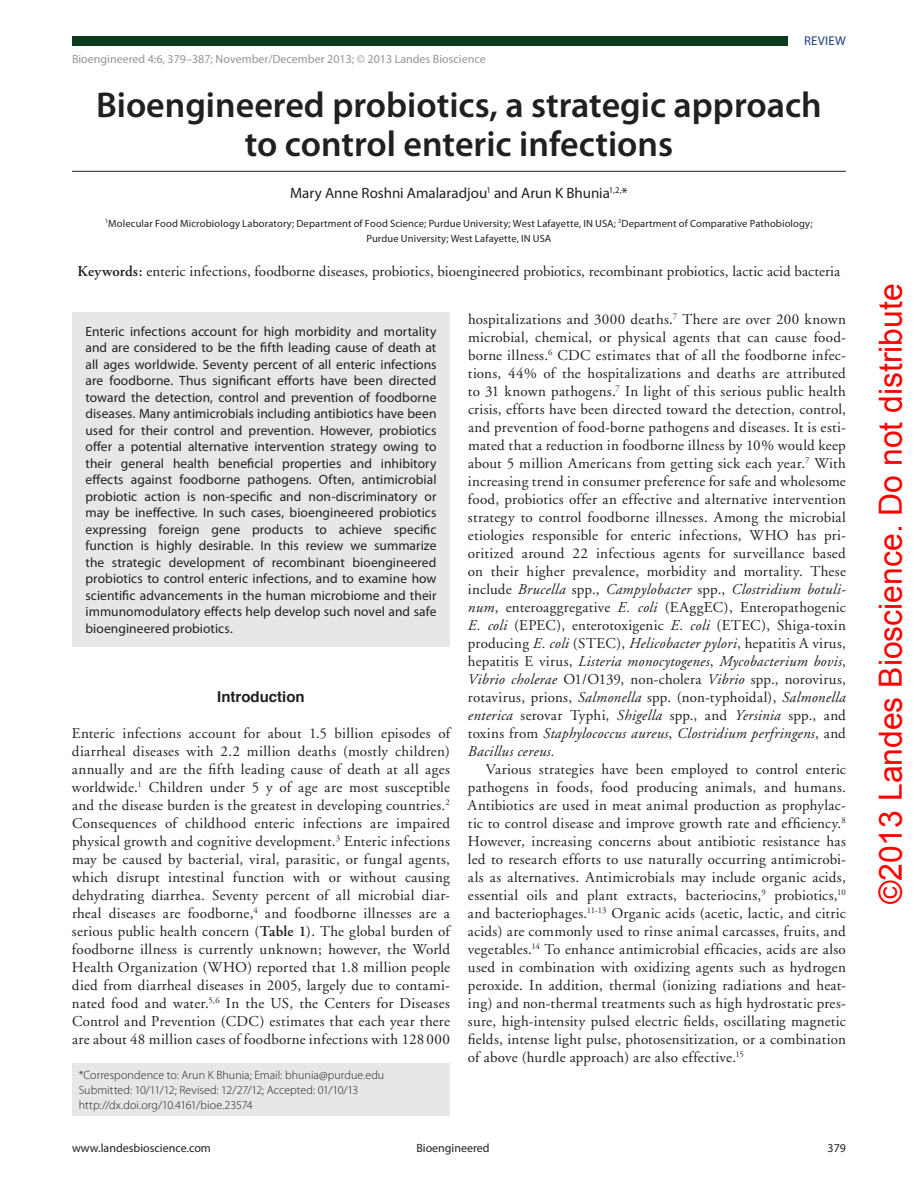
<style>
.page{position:relative;width:918px;height:1188px;background:#fff}
.page>*{position:absolute;margin:0;border:0;box-sizing:border-box;transform-origin:0 0}
.t1{font:600 36px/39px "Myriad Pro";color:#231f20;text-align:center}
.t2{font:31.95px "Arial";color:#f00}
.t3{font:15px/18px "Adobe Garamond";letter-spacing:.01em;color:#231f20;text-align:justify}
.t4{font:15px "Myriad Pro";color:#231f20}
.t5{font:700 15px "Helvetica";color:#231f20}
.t6{font:13.5px/16.5px "Myriad Pro";letter-spacing:.005em;color:#231f20;text-align:justify}
.t7{font:12.75px "Myriad Pro";letter-spacing:.02em;color:#193f7c}
.t8{font:300 12px/15px "Myriad Pro";color:#231f20}
.t9{font:12px "Myriad Pro";color:#939598}
.t10{font:12px "Myriad Pro";color:#231f20}
.t11{font:10.5px/15px "Myriad Pro";letter-spacing:.015em;color:#231f20;text-align:center}
.s1{font-weight:600}
.s2{font-style:italic}
</style>
<div class="page">
<div style="left:72px;top:36px;width:715px;height:10px;background:#0b3b1c"></div>
<div style="left:72px;top:1063px;width:378px;height:53px;background:#e6e7e9"></div>
<div style="left:72px;top:312px;width:378px;height:334px;background:#e6e7e9"></div>
<hr style="left:72px;top:171px;width:774px;height:1px;background:#231f20">
<p class="t9" style="left:72px;top:52px;width:415px">Bioengineered 4:6, 379–387; November/December 2013; © 2013 Landes Bioscience</p>
<p class="t7" style="left:804px;top:32px;width:43px">REVIEW</p>
<h1 class="t1" style="left:96px;top:85px;width:727px">Bioengineered probiotics, a strategic approach to control enteric infections</h1>
<p class="t4" style="left:290px;top:184px;width:339px">Mary Anne Roshni Amalaradjou<sup>1</sup> and Arun K Bhunia<sup>1,2,</sup>*</p>
<p class="t11" style="left:105px;top:216px;width:709px"><sup>1</sup>Molecular Food Microbiology Laboratory; Department of Food Science; Purdue University; West Lafayette, IN USA; <sup>2</sup>Department of Comparative Pathobiology;<br>Purdue University; West Lafayette, IN USA</p>
<p class="t3" style="left:78px;top:263px;width:764px"><span class="s1">Keywords:</span> enteric infections, foodborne diseases, probiotics, bioengineered probiotics, recombinant probiotics, lactic acid bacteria</p>
<p class="t3" style="left:468px;top:311px;width:380px">hospitalizations and 3000 deaths.<sup>7</sup> There are over 200 known microbial, chemical, or physical agents that can cause food&shy;borne illness.<sup>6</sup> CDC estimates that of all the foodborne infec&shy;tions, 44% of the hospitalizations and deaths are attributed to 31 known pathogens.<sup>7</sup> In light of this serious public health crisis, efforts have been directed toward the detection, control, and prevention of food-borne pathogens and diseases. It is esti&shy;mated that a reduction in foodborne illness by 10% would keep about 5 million Americans from getting sick each year.<sup>7</sup> With increasing trend in consumer preference for safe and wholesome food, probiotics offer an effective and alternative intervention strategy to control foodborne illnesses. Among the microbial etiologies responsible for enteric infections, WHO has pri&shy;oritized around 22 infectious agents for surveillance based on their higher prevalence, morbidity and mortality. These include <span class="s2">Brucella</span> spp., <span class="s2">Campylobacter</span> spp., <span class="s2">Clostridium botuli&shy;num</span>, enteroaggregative <span class="s2">E. coli</span> (EAggEC), Enteropathogenic <span class="s2">E. coli</span> (EPEC), enterotoxigenic <span class="s2">E. coli</span> (ETEC), Shiga-toxin producing <span class="s2">E. coli</span> (STEC), <span class="s2">Helicobacter pylori</span>, hepatitis A virus, hepatitis E virus, <span class="s2">Listeria monocytogenes</span>, <span class="s2">Mycobacterium bovis</span>, <span class="s2">Vibrio cholerae</span> O1/O139, non-cholera <span class="s2">Vibrio</span> spp., norovirus, rotavirus, prions, <span class="s2">Salmonella</span> spp. (non-typhoidal), <span class="s2">Salmonella enterica</span> serovar Typhi, <span class="s2">Shigella</span> spp., and <span class="s2">Yersinia</span> spp., and toxins from <span class="s2">Staphylococcus aureus</span>, <span class="s2">Clostridium perfringens</span>, and <span class="s2">Bacillus cereus.</span></p>
<p class="t3" style="left:468px;top:761px;width:379px;text-indent:18px">Various strategies have been employed to control enteric pathogens in foods, food producing animals, and humans.<br>Antibiotics are used in meat animal production as prophylac&shy;tic to control disease and improve growth rate and efficiency.<sup>8<br></sup>However, increasing concerns about antibiotic resistance has led to research efforts to use naturally occurring antimicrobi&shy;als as alternatives. Antimicrobials may include organic acids, essential oils and plant extracts, bacteriocins,<sup>9</sup> probiotics,<sup>10 </sup>and bacteriophages.<sup>11-13</sup> Organic acids (acetic, lactic, and citric acids) are commonly used to rinse animal carcasses, fruits, and vegetables.<sup>14</sup> To enhance antimicrobial efficacies, acids are also used in combination with oxidizing agents such as hydrogen peroxide. In addition, thermal (ionizing radiations and heat&shy;ing) and non-thermal treatments such as high hydrostatic pres&shy;sure, high-intensity pulsed electric fields, oscillating magnetic fields, intense light pulse, photosensitization, or a combination of above (hurdle approach) are also effective.<sup>15</sup></p>
<p class="t6" style="left:86px;top:323px;width:353px">Enteric infections account for high morbidity and mortality and are considered to be the fifth leading cause of death at all ages worldwide. Seventy percent of all enteric infections are foodborne. Thus significant efforts have been directed toward the detection, control and prevention of foodborne diseases. Many antimicrobials including antibiotics have been used for their control and prevention. However, probiotics offer a potential alternative intervention strategy owing to their general health beneficial properties and inhibitory effects against foodborne pathogens. Often, antimicrobial probiotic action is non-specific and non-discriminatory or may be ineffective. In such cases, bioengineered probiotics expressing foreign gene products to achieve specific function is highly desirable. In this review we summarize the strategic development of recombinant bioengineered probiotics to control enteric infections, and to examine how scientific advancements in the human microbiome and their immunomodulatory effects help develop such novel and safe bioengineered probiotics.</p>
<p class="t5" style="left:217px;top:685px;width:89px">Introduction</p>
<p class="t3" style="left:72px;top:725px;width:380px">Enteric infections account for about 1.5 billion episodes of diarrheal diseases with 2.2 million deaths (mostly children) annually and are the fifth leading cause of death at all ages worldwide.<sup>1</sup> Children under 5 y of age are most susceptible and the disease burden is the greatest in developing countries.<sup>2<br></sup>Consequences of childhood enteric infections are impaired physical growth and cognitive development.<sup>3</sup> Enteric infections may be caused by bacterial, viral, parasitic, or fungal agents, which disrupt intestinal function with or without causing dehydrating diarrhea. Seventy percent of all microbial diar&shy;rheal diseases are foodborne,<sup>4</sup> and foodborne illnesses are a serious public health concern (<span class="s1">Table 1</span>). The global burden of foodborne illness is currently unknown; however, the World Health Organization (WHO) reported that 1.8 million people died from diarrheal diseases in 2005, largely due to contami&shy;nated food and water.<sup>5,6</sup> In the US, the Centers for Diseases Control and Prevention (CDC) estimates that each year there are about 48 million cases of foodborne infections with 128 000</p>
<p class="t8" style="left:79px;top:1068px;width:307px">*Correspondence to: Arun K Bhunia; Email: bhunia@purdue.edu<br>Submitted: 10/11/12; Revised: 12/27/12; Accepted: 01/10/13 http://dx.doi.org/10.4161/bioe.23574</p>
<p class="t10" style="left:72px;top:1141px;width:140px">www.landesbioscience.com</p>
<p class="t10" style="left:416px;top:1141px;width:75px">Bioengineered</p>
<p class="t10" style="left:828px;top:1141px;width:20px">379</p>
<h2 class="t2" style="left:870px;top:904px;width:622px;rotate:-90deg">©2013 Landes Bioscience. Do not distribute</h2>
</div>
